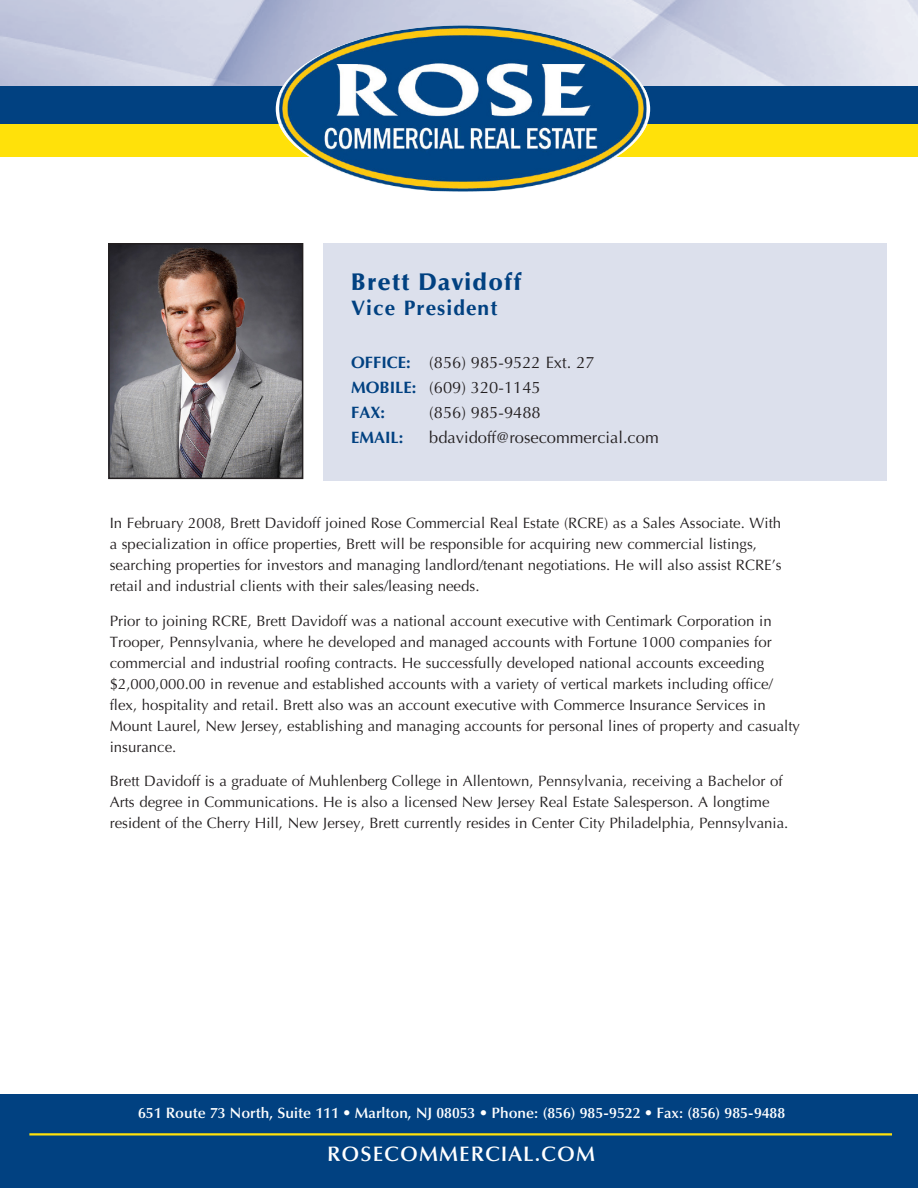
<style>
.page{position:relative;width:918px;height:1188px;background:#fff}
.page>*{position:absolute;margin:0;border:0;box-sizing:border-box;transform-origin:0 0}
.t1{font:900 24px "Optima";letter-spacing:.05em;color:#014181}
.t2{font:600 21px "Optima";letter-spacing:.05em;color:#fff}
.t3{font:700 21px "Optima";letter-spacing:.05em;color:#014181}
.t4{font:16.5px "Optima";color:#231f20}
.t5{font:700 16.5px "Optima";color:#014181}
.t6{font:15px/21px "Optima";color:#231f20}
.t7{font:600 15px "Optima";color:#fff}
.s1{font-weight:700;color:#014181}
</style>
<div class="page">
<img style="left:0;top:0;width:918px;height:87px">
<div style="left:0;top:118px;width:918px;height:39px;background:#ffe10a"></div>
<div style="left:0;top:87px;width:918px;height:37px;background:#014181"></div>
<div style="left:0;top:1095px;width:918px;height:93px;background:#014181"></div>
<img style="left:279px;top:26px;width:368px;height:165px">
<hr style="left:29px;top:1133px;width:863px;height:3px;background:#ffe10a">
<div style="left:323px;top:243px;width:564px;height:238px;background:#dce0ec"></div>
<img style="left:111px;top:246px;width:189px;height:230px">
<div style="left:108px;top:243px;width:195px;height:236px;border:2px solid #231f20"></div>
<p class="t1" style="left:351px;top:268px;width:172px">Brett Davidoff</p>
<p class="t3" style="left:351px;top:296px;width:148px">Vice President</p>
<p class="t4" style="left:351px;top:352px;width:245px"><span class="s1">OFFICE:</span> (856) 985-9522 Ext. 27</p>
<p class="t4" style="left:351px;top:378px;width:191px"><span class="s1">MOBILE:</span> (609) 320-1145</p>
<p class="t5" style="left:351px;top:403px;width:35px">FAX:</p>
<p class="t4" style="left:429px;top:403px;width:113px">(856) 985-9488</p>
<p class="t5" style="left:351px;top:428px;width:54px">EMAIL:</p>
<p class="t4" style="left:429px;top:428px;width:231px">bdavidoff@rosecommercial.com</p>
<p class="t6" style="left:110px;top:513px;width:673px">In February 2008, Brett Davidoff joined Rose Commercial Real Estate (RCRE) as a Sales Associate. With a specialization in office properties, Brett will be responsible for acquiring new commercial listings, searching properties for investors and managing landlord/tenant negotiations. He will also assist RCRE’s retail and industrial clients with their sales/leasing needs.</p>
<p class="t6" style="left:110px;top:610px;width:692px">Prior to joining RCRE, Brett Davidoff was a national account executive with Centimark Corporation in Trooper, Pennsylvania, where he developed and managed accounts with Fortune 1000 companies for commercial and industrial roofing contracts. He successfully developed national accounts exceeding $2,000,000.00 in revenue and established accounts with a variety of vertical markets including office/ flex, hospitality and retail. Brett also was an account executive with Commerce Insurance Services in Mount Laurel, New Jersey, establishing and managing accounts for personal lines of property and casualty insurance.</p>
<p class="t6" style="left:110px;top:771px;width:680px">Brett Davidoff is a graduate of Muhlenberg College in Allentown, Pennsylvania, receiving a Bachelor of<br>Arts degree in Communications. He is also a licensed New Jersey Real Estate Salesperson. A longtime resident of the Cherry Hill, New Jersey, Brett currently resides in Center City Philadelphia, Pennsylvania.</p>
<p class="t7" style="left:138px;top:1104px;width:649px">651 Route 73 North, Suite 111 • Marlton, NJ 08053 • Phone: (856) 985-9522 • Fax: (856) 985-9488</p>
<p class="t2" style="left:327px;top:1141px;width:269px">ROSECOMMERCIAL.COM</p>
</div>
